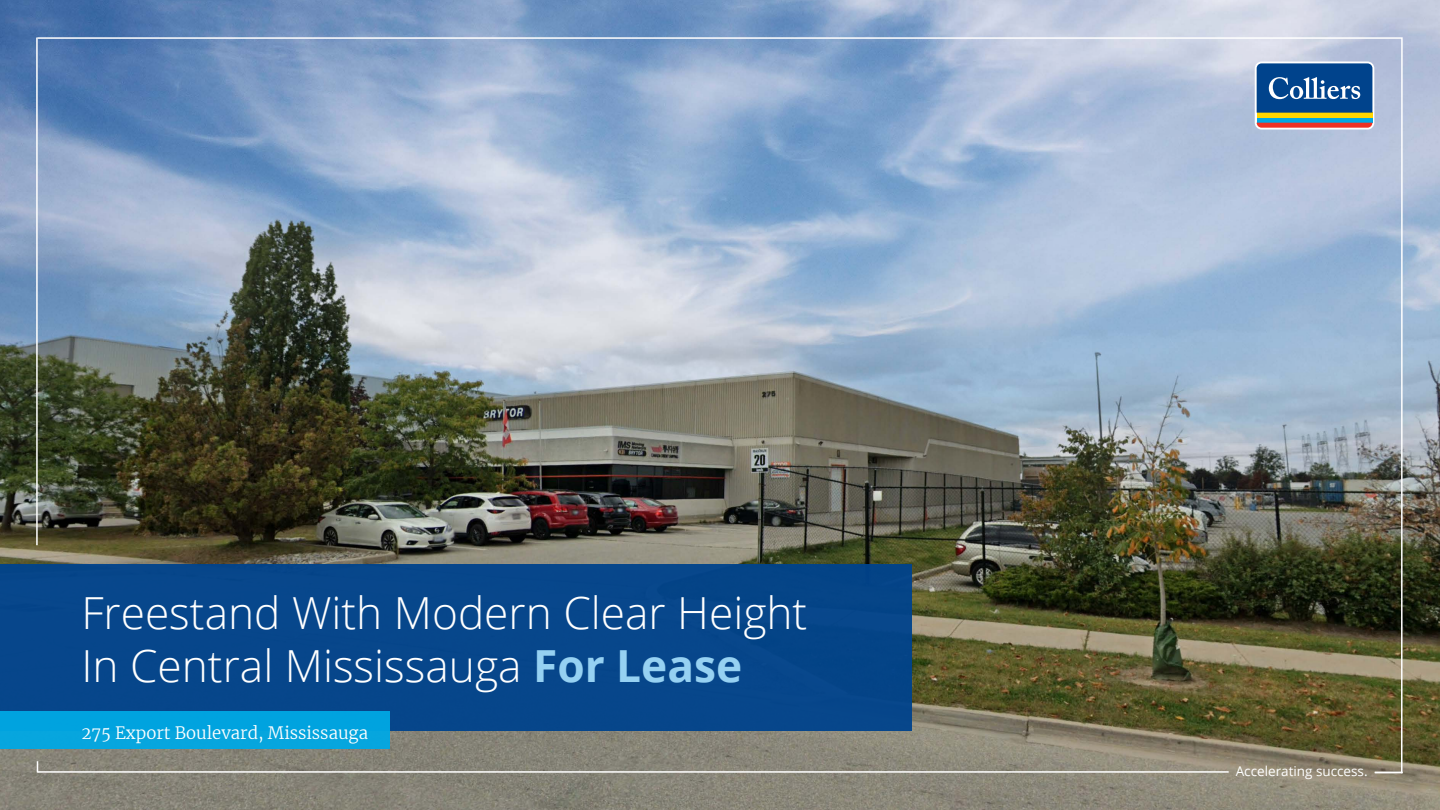
<style>
.page{position:relative;width:1440px;height:810px;background:#fff}
.page>*{position:absolute;margin:0;border:0;box-sizing:border-box;transform-origin:0 0}
.t1{font:300 44.25px/53.1px "Open Sans";color:#fff}
.t2{font:300 16.88px "Merriweather";color:#fff}
.t3{font:13.5px "Open Sans";color:#fff}
.s1{font-weight:700;color:#96d1f2}
</style>
<div class="page">
<img style="left:0;top:0;width:1440px;height:810px">
<div style="left:0;top:564px;width:912px;height:166px;background:#07468b"></div>
<img style="left:36px;top:37px;width:1367px;height:738px">
<div style="left:0;top:712px;width:390px;height:37px;background:#00a8e4"></div>
<hr style="left:37px;top:771px;width:1192px;height:2px;background:#fff">
<div style="left:1255px;top:62px;width:119px;height:68px;background:linear-gradient(to right,#fff,#fff);border-radius:7px"></div>
<div style="left:1257px;top:118px;width:115px;height:5px;background:#00a8e4"></div>
<div style="left:1257px;top:113px;width:115px;height:5px;background:#ffd600"></div>
<svg style="left:1257px;top:123px;width:115px;height:5px"></svg>
<svg style="left:1257px;top:63px;width:115px;height:50px;background:#1f5998"></svg>
<p class="t1" style="left:81px;top:585px;width:728px">Freestand With Modern Clear Height<br>In Central Mississauga <span class="s1">For Lease</span></p>
<p class="t2" style="left:81px;top:721px;width:288px">275 Export Boulevard, Mississauga</p>
<p class="t3" style="left:1236px;top:762px;width:133px">Accelerating success.</p>
</div>
